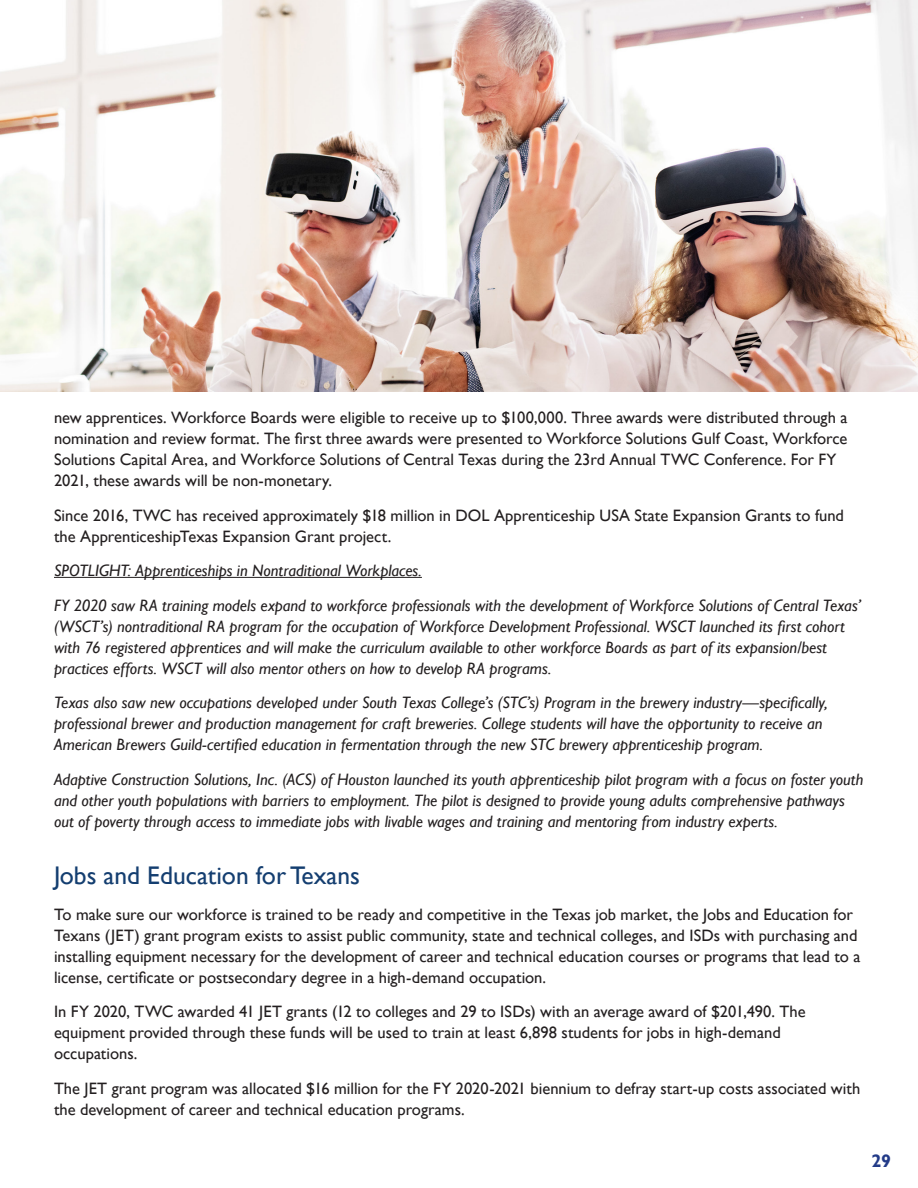
<style>
.page{position:relative;width:918px;height:1188px;background:#fff}
.page>*{position:absolute;margin:0;border:0;box-sizing:border-box;transform-origin:0 0}
.t1{font:25.5px "Gill Sans";color:#143e70}
.t2{font:700 18px "Gill Sans";color:#233b88}
.t3{font:16.5px/21px "Gill Sans";color:#231f20}
.t4{font:italic 16.5px/21px "Gill Sans";color:#231f20}
</style>
<div class="page">
<hr style="left:54px;top:577px;width:368px;height:1px;background:#231f20">
<img style="left:0;top:0;width:918px;height:392px">
<p class="t3" style="left:54px;top:407px;width:795px">new apprentices. Workforce Boards were eligible to receive up to $100,000. Three awards were distributed through a nomination and review format. The first three awards were presented to Workforce Solutions Gulf Coast, Workforce Solutions Capital Area, and Workforce Solutions of Central Texas during the 23rd Annual TWC Conference. For FY 2021, these awards will be non-monetary.</p>
<p class="t3" style="left:54px;top:505px;width:791px">Since 2016, TWC has received approximately $18 million in DOL Apprenticeship USA State Expansion Grants to fund the ApprenticeshipTexas Expansion Grant project.</p>
<h4 class="t4" style="left:54px;top:560px;width:369px">SPOTLIGHT: Apprenticeships in Nontraditional Workplaces.</h4>
<p class="t4" style="left:54px;top:595px;width:808px">FY 2020 saw RA training models expand to workforce professionals with the development of Workforce Solutions of Central Texas’ (WSCT’s) nontraditional RA program for the occupation of Workforce Development Professional. WSCT launched its first cohort with 76 registered apprentices and will make the curriculum available to other workforce Boards as part of its expansion/best practices efforts. WSCT will also mentor others on how to develop RA programs.</p>
<p class="t4" style="left:54px;top:692px;width:775px">Texas also saw new occupations developed under South Texas College’s (STC’s) Program in the brewery industry—specifically, professional brewer and production management for craft breweries. College students will have the opportunity to receive an<br>American Brewers Guild-certified education in fermentation through the new STC brewery apprenticeship program.</p>
<p class="t4" style="left:54px;top:769px;width:811px">Adaptive Construction Solutions, Inc. (ACS) of Houston launched its youth apprenticeship pilot program with a focus on foster youth and other youth populations with barriers to employment. The pilot is designed to provide young adults comprehensive pathways out of poverty through access to immediate jobs with livable wages and training and mentoring from industry experts.</p>
<h2 class="t1" style="left:54px;top:860px;width:308px">Jobs and Education for Texans</h2>
<p class="t3" style="left:54px;top:904px;width:808px">To make sure our workforce is trained to be ready and competitive in the Texas job market, the Jobs and Education for Texans (JET) grant program exists to assist public community, state and technical colleges, and ISDs with purchasing and installing equipment necessary for the development of career and technical education courses or programs that lead to a license, certificate or postsecondary degree in a high-demand occupation.</p>
<p class="t3" style="left:54px;top:1001px;width:753px">In FY 2020, TWC awarded 41 JET grants (12 to colleges and 29 to ISDs) with an average award of $201,490. The equipment provided through these funds will be used to train at least 6,898 students for jobs in high-demand occupations .</p>
<p class="t3" style="left:54px;top:1078px;width:808px">The JET grant program was allocated $16 million for the FY 2020-2021 biennium to defray start-up costs associated with the development of career and technical education programs .</p>
<p class="t2" style="left:871px;top:1151px;width:21px">29</p>
</div>
